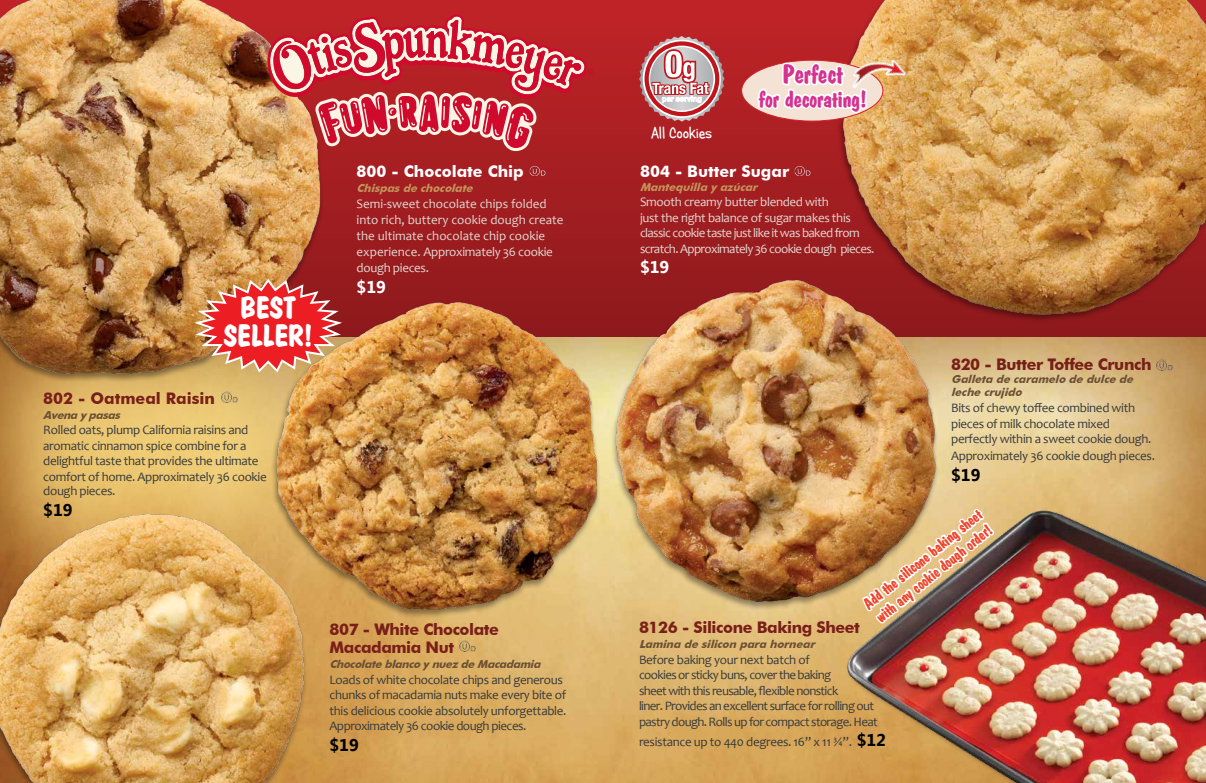
<style>
.page{position:relative;width:1206px;height:783px;background:#fff}
.page>*{position:absolute;margin:0;border:0;box-sizing:border-box;transform-origin:0 0}
.t1{font:31px/28px "Joan";color:#fff;text-align:center}
.t2{font:26.8px "Joan";color:#d53390}
.t3{font:23.4px "Joan";color:#d53390}
.t4{font:700 17px "Lao UI";color:#000}
.t5{font:700 17px "Lao UI";color:#fff}
.t6{font:700 16px/18px "Futura BT";letter-spacing:-.025em;color:#781f19}
.t7{font:16px/18px "Joan";color:#ef4429}
.t8{font:700 16px "Futura BT";color:#fff}
.t9{font:700 16px "Futura BT";color:#781f19}
.t10{font:15px "Candy Round BTN Bold";letter-spacing:.025em;color:#fff}
.t11{font:13px/15.6px "Candara";letter-spacing:-.025em;color:#393b3c}
.t12{font:13px/15.6px "Candara";letter-spacing:-.05em;color:#393b3c}
.t13{font:13px/15.6px "Candara";letter-spacing:-.05em;color:#e2d6d1}
.t14{font:13px/15.9px "Candara";color:#e2d6d1}
.t15{font:italic 700 11px/13.2px "Futura BT";color:#6c4f33}
.t16{font:italic 700 11px "Futura BT";color:#c5945b}
.s1{font-family:"Lao UI";font-weight:700;font-size:17px;color:#000}
</style>
<div class="page">
<img style="left:313px;top:336px;width:893px;height:447px">
<div style="left:0;top:303px;width:352px;height:302px;background:#fee082;opacity:.65"></div>
<div style="left:0;top:0;width:1206px;height:336px;background:linear-gradient(to bottom,#c02427,#8d191c)"></div>
<img style="left:530px;top:165px;width:21px;height:14px">
<img style="left:222px;top:391px;width:21px;height:14px">
<img style="left:0;top:0;width:327px;height:381px">
<svg style="left:267px;top:14px;width:327px;height:137px;background:#cc5054"></svg>
<img style="left:269px;top:293px;width:339px;height:324px">
<img style="left:0;top:512px;width:313px;height:271px">
<img style="left:460px;top:641px;width:21px;height:14px">
<img style="left:908px;top:0;width:298px;height:324px">
<div style="left:742px;top:60px;width:141px;height:61px;background:#f4e3d5;border-radius:50%"></div>
<svg style="left:755px;top:0;width:153px;height:273px;background:#bd5849"></svg>
<img style="left:846px;top:45px;width:62px;height:63px">
<svg style="left:639px;top:36px;width:86px;height:86px;background:#c87e81"></svg>
<img style="left:833px;top:502px;width:373px;height:281px">
<img style="left:606px;top:273px;width:339px;height:336px">
<img style="left:1156px;top:359px;width:21px;height:14px">
<img style="left:857px;top:496px;width:139px;height:139px">
<svg style="left:191px;top:278px;width:155px;height:96px;background:#db5947"></svg>
<img style="left:795px;top:165px;width:21px;height:14px">
<h1 class="t1" style="left:224px;top:295px;width:91px">Best<br>Seller!</h1>
<p class="t9" style="left:43px;top:388px;width:173px">802 - Oatmeal Raisin</p>
<p class="t15" style="left:43px;top:408px;width:82px">Avenay pasas</p>
<p class="t11" style="left:43px;top:422px;width:225px">Rolled oats, plump California raisins and aromatic cinnamon spice combine for a delightful taste that provides the ultimate comfort of home. Approximately 36 cookie</p>
<p class="t11" style="left:43px;top:483px;width:74px">dough pieces.</p>
<h3 class="t4" style="left:43px;top:499px;width:31px">$19</h3>
<p class="t8" style="left:357px;top:162px;width:169px">800 - Chocolate Chip</p>
<p class="t16" style="left:357px;top:182px;width:121px">Chispasde chocolate</p>
<p class="t14" style="left:357px;top:196px;width:208px">Semi-sweet chocolate chips folded into rich, buttery cookie dough create the ultimate chocolate chip cookie experience. Approximately 36 cookie dough pieces.</p>
<h3 class="t5" style="left:357px;top:275px;width:31px">$19</h3>
<p class="t6" style="left:330px;top:620px;width:171px">807 - White Chocolate<br>Macadamia Nut</p>
<p class="t15" style="left:330px;top:657px;width:216px">Chocolateblancoy nuezdeMacadamia</p>
<p class="t11" style="left:330px;top:671px;width:239px">Loads of white chocolate chips and generous chunks of macadamia nuts make every bite of this delicious cookie absolutely unforgettable.<br>Approximately 36 cookie dough pieces.</p>
<h3 class="t4" style="left:330px;top:734px;width:31px">$19</h3>
<p class="t10" style="left:652px;top:124px;width:62px">All Cookies</p>
<h2 class="t2" style="left:783px;top:58px;width:62px">Perfect</h2>
<h3 class="t3" style="left:759px;top:85px;width:110px">for decorating!</h3>
<p class="t8" style="left:640px;top:162px;width:151px">804 - Butter Sugar</p>
<p class="t16" style="left:640px;top:180px;width:122px">Mantequilla y azúcar</p>
<p class="t13" style="left:640px;top:194px;width:236px">Smooth creamy butter blended with<br>just the right balance of sugar makes this classic cookie taste just like it was baked from scratch. Approximately 36 cookie dough pieces.</p>
<h3 class="t5" style="left:640px;top:256px;width:31px">$19</h3>
<p class="t6" style="left:951px;top:355px;width:202px">820 - Butter Toffee Crunch</p>
<p class="t15" style="left:951px;top:373px;width:187px">Galleta de caramelo de dulce de leche crujido</p>
<p class="t11" style="left:951px;top:400px;width:202px">Bits of chewy toffee combined with pieces of milk chocolate mixed perfectly within a sweet cookie dough.</p>
<p class="t11" style="left:951px;top:448px;width:205px">Approximately 36 cookie dough pieces.</p>
<h3 class="t4" style="left:951px;top:463px;width:31px">$19</h3>
<p class="t7" style="left:860px;top:599px;width:151px;rotate:-39deg">Add the silicone baking sheet with any cookie dough order!</p>
<p class="t6" style="left:639px;top:618px;width:222px">8126 - Silicone Baking Sheet</p>
<p class="t15" style="left:639px;top:637px;width:181px">Lamina de silicon para hornear</p>
<p class="t12" style="left:639px;top:651px;width:240px">Before baking your next batch of<br>cookies or sticky buns, cover the baking<br>sheet with this reusable, flexible nonstick<br>liner. Provides an excellent surface for rolling out pastry dough. Rolls up for compact storage. H eat</p>
<p class="t11" style="left:639px;top:734px;width:249px">resistance up to 440 degrees. 16” x 11 ¾”. <span class="s1">$12</span></p>
</div>
